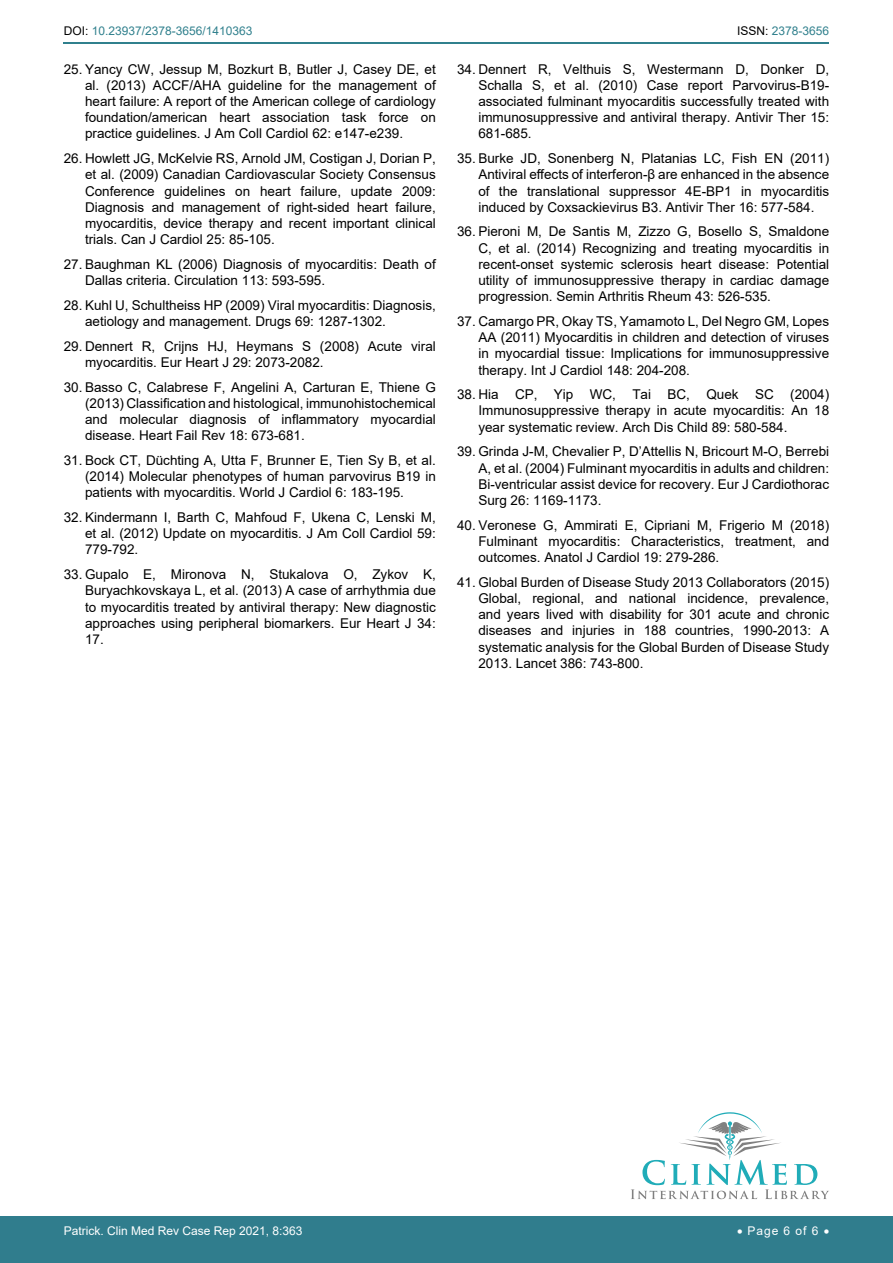
<style>
.page{position:relative;width:893px;height:1263px;background:#fff}
.page>*{position:absolute;margin:0;border:0;box-sizing:border-box;transform-origin:0 0}
.t1{font:13.5px/16.2px "Arial";color:#000;text-align:justify}
.t2{font:12px "Arial";color:#fff}
.t3{font:12px "Arial";color:#30808d}
.s1{color:#000}
</style>
<div class="page">
<hr style="left:64px;top:43px;width:765px;height:1px;background:#30808d">
<div style="left:0;top:1217px;width:893px;height:46px;background:#307d8d"></div>
<svg style="left:631px;top:1112px;width:198px;height:87px"></svg>
<p class="t3" style="left:64px;top:23px;width:190px"><span class="s1">DOI:</span> 10.23937/2378-3656/1410363</p>
<p class="t3" style="left:737px;top:23px;width:94px"><span class="s1">ISSN:</span> 2378-3656</p>
<p class="t1" style="left:85px;top:61px;width:352px;text-indent:-21px">25. Yancy CW, Jessup M, Bozkurt B, Butler J, Casey DE, et al. (2013) ACCF/AHA guideline for the management of heart failure: A report of the American college of cardiology foundation/american heart association task force on practice guidelines. J Am Coll Cardiol 62: e147-e239.</p>
<p class="t1" style="left:85px;top:150px;width:352px;text-indent:-21px">26. Howlett JG, McKelvie RS, Arnold JM, Costigan J, Dorian P, et al. (2009) Canadian Cardiovascular Society Consensus Conference guidelines on heart failure, update 2009:<br>Diagnosis and management of right-sided heart failure, myocarditis, device therapy and recent important clinical trials. Can J Cardiol 25: 85-105.</p>
<p class="t1" style="left:85px;top:256px;width:352px;text-indent:-21px">27. Baughman KL (2006) Diagnosis of myocarditis: Death of<br>Dallas criteria. Circulation 113: 593-595.</p>
<p class="t1" style="left:85px;top:297px;width:352px;text-indent:-21px">28. Kuhl U, Schultheiss HP (2009) Viral myocarditis: Diagnosis, aetiology and management. Drugs 69: 1287-1302.</p>
<p class="t1" style="left:85px;top:338px;width:352px;text-indent:-21px">29. Dennert R, Crijns HJ, Heymans S (2008) Acute viral myocarditis. Eur Heart J 29: 2073-2082.</p>
<p class="t1" style="left:85px;top:379px;width:352px;text-indent:-21px">30. Basso C, Calabrese F, Angelini A, Carturan E, Thiene G (2013) Classification and histological, immunohistochemical and molecular diagnosis of inflammatory myocardial disease. Heart Fail Rev 18: 673-681.</p>
<p class="t1" style="left:85px;top:452px;width:352px;text-indent:-21px">31. Bock CT, Düchting A, Utta F, Brunner E, Tien Sy B, et al. (2014) Molecular phenotypes of human parvovirus B19 in patients with myocarditis. World J Cardiol 6: 183-195.</p>
<p class="t1" style="left:85px;top:509px;width:352px;text-indent:-21px">32. Kindermann I, Barth C, Mahfoud F, Ukena C, Lenski M, et al. (2012) Update on myocarditis. J Am Coll Cardiol 59:<br>779-792.</p>
<p class="t1" style="left:85px;top:566px;width:352px;text-indent:-21px">33. Gupalo E, Mironova N, Stukalova O, Zykov K, Buryachkovskaya L, et al. (2013) A case of arrhythmia due to myocarditis treated by antiviral therapy: New diagnostic approaches using peripheral biomarkers. Eur Heart J 34:<br>17.</p>
<p class="t1" style="left:478px;top:61px;width:352px;text-indent:-21px">34. Dennert R, Velthuis S, Westermann D, Donker D, Schalla S, et al. (2010) Case report Parvovirus-B19- associated fulminant myocarditis successfully treated with immunosuppressive and antiviral therapy. Antivir Ther 15:<br>681-685.</p>
<p class="t1" style="left:478px;top:150px;width:352px;text-indent:-21px">35. Burke JD, Sonenberg N, Platanias LC, Fish EN (2011)<br>Antiviral effects of interferon-β are enhanced in the absence of the translational suppressor 4E-BP1 in myocarditis induced by Coxsackievirus B3. Antivir Ther 16: 577-584.</p>
<p class="t1" style="left:478px;top:223px;width:352px;text-indent:-21px">36. Pieroni M, De Santis M, Zizzo G, Bosello S, Smaldone C, et al. (2014) Recognizing and treating myocarditis in recent-onset systemic sclerosis heart disease: Potential utility of immunosuppressive therapy in cardiac damage progression. Semin Arthritis Rheum 43: 526-535.</p>
<p class="t1" style="left:478px;top:313px;width:352px;text-indent:-21px">37. Camargo PR, Okay TS, Yamamoto L, Del Negro GM, Lopes AA (2011) Myocarditis in children and detection of viruses in myocardial tissue: Implications for immunosuppressive therapy. Int J Cardiol 148: 204-208.</p>
<p class="t1" style="left:478px;top:386px;width:352px;text-indent:-21px">38. Hia CP, Yip WC, Tai BC, Quek SC (2004)<br>Immunosuppressive therapy in acute myocarditis: An 18 year systematic review. Arch Dis Child 89: 580-584.</p>
<p class="t1" style="left:478px;top:443px;width:352px;text-indent:-21px">39. Grinda J-M, Chevalier P, D’Attellis N, Bricourt M-O, Berrebi A, et al. (2004) Fulminant myocarditis in adults and children:<br>Bi-ventricular assist device for recovery. Eur J Cardiothorac Surg 26: 1169-1173.</p>
<p class="t1" style="left:478px;top:517px;width:352px;text-indent:-21px">40. Veronese G, Ammirati E, Cipriani M, Frigerio M (2018)<br>Fulminant myocarditis: Characteristics, treatment, and outcomes. Anatol J Cardiol 19: 279-286.</p>
<p class="t1" style="left:478px;top:574px;width:352px;text-indent:-21px">41. Global Burden of Disease Study 2013 Collaborators (2015)<br>Global, regional, and national incidence, prevalence, and years lived with disability for 301 acute and chronic diseases and injuries in 188 countries, 1990-2013: A systematic analysis for the Global Burden of Disease Study 2013. Lancet 386: 743-800.</p>
<p class="t2" style="left:64px;top:1223px;width:240px">Patrick. Clin Med Rev Case Rep 2021, 8:363</p>
<p class="t2" style="left:737px;top:1223px;width:94px">• Page 6 of 6 •</p>
</div>
